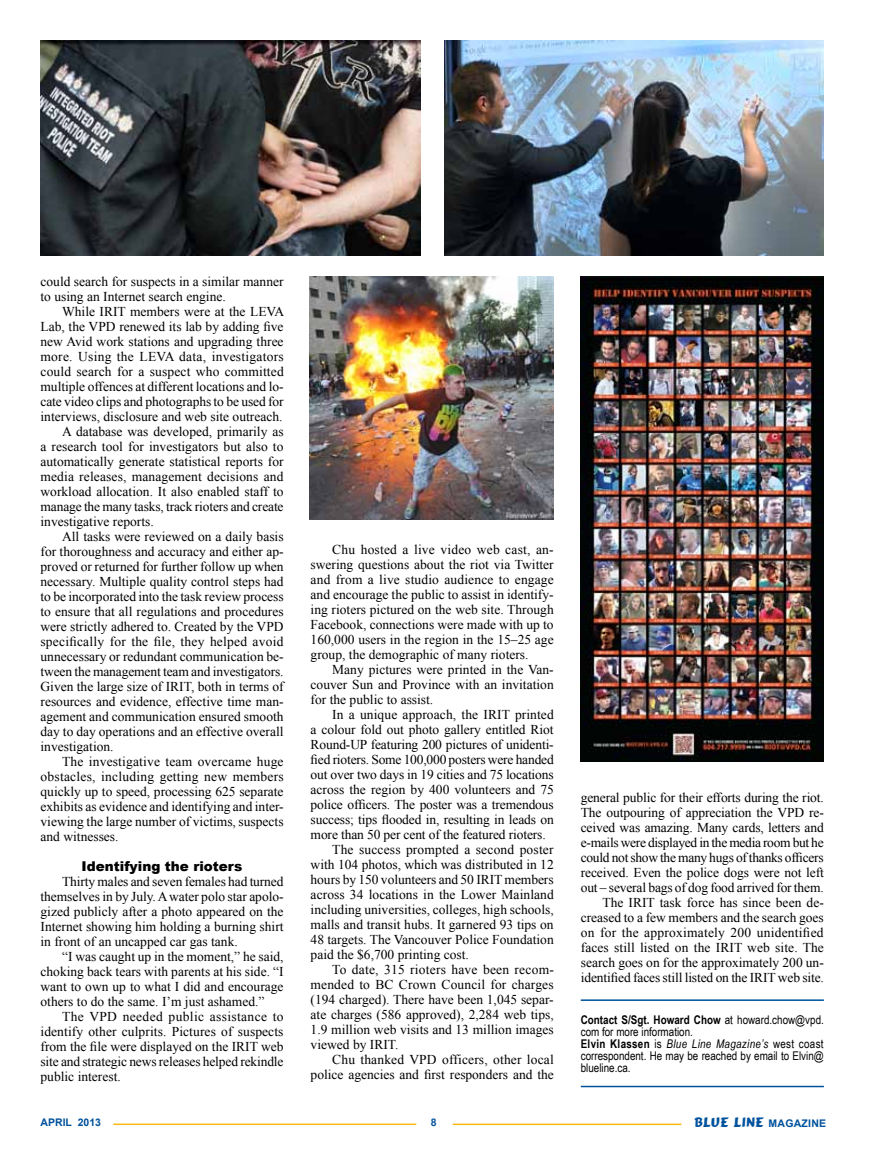
<style>
.page{position:relative;width:878px;height:1175px;background:#fff}
.page>*{position:absolute;margin:0;border:0;box-sizing:border-box;transform-origin:0 0}
.t1{font:13.5px/15px "Times New Roman";color:#000;text-align:justify}
.t2{font:13.5px "Times New Roman";letter-spacing:.02em;color:#000}
.t3{font:900 13.5px "Arial";color:#000}
.t4{font:13.5px "Comic";letter-spacing:.02em;color:#00529c}
.t5{font:12px/12px "Arial Narrow";color:#000}
.t6{font:700 10.5px "Arial";color:#00529c}
.s1{font-weight:700}
.s2{font-style:italic}
.s3{font-family:"Arial";font-weight:700;font-size:10.5px}
</style>
<div class="page">
<hr style="left:113px;top:1123px;width:303px;height:2px;background:#fdb913">
<hr style="left:452px;top:1123px;width:229px;height:2px;background:#fdb913">
<img style="left:41px;top:40px;width:380px;height:216px">
<img style="left:444px;top:40px;width:379px;height:216px">
<img style="left:580px;top:276px;width:243px;height:486px">
<img style="left:310px;top:276px;width:243px;height:243px">
<hr style="left:580px;top:999px;width:243px;height:1px;background:#00529c">
<hr style="left:580px;top:1085px;width:243px;height:2px;background:#00529c">
<p class="t1" style="left:40px;top:273px;width:244px">could search for suspects in a similar manner to using an Internet search engine.</p>
<p class="t1" style="left:62px;top:303px;width:224px">While IRIT members were at the LEVA</p>
<p class="t1" style="left:40px;top:318px;width:244px">Lab, the VPD renewed its lab by adding five</p>
<p class="t1" style="left:40px;top:333px;width:244px">new Avid work stations and upgrading three</p>
<p class="t2" style="left:40px;top:347px;width:245px">more. Using the LEVA data, investigators</p>
<p class="t1" style="left:40px;top:363px;width:245px">could search for a suspect who committed</p>
<p class="t1" style="left:40px;top:378px;width:244px">multiple offences at different locations and lo-</p>
<p class="t1" style="left:40px;top:393px;width:245px">cate video clips and photographs to be used for</p>
<p class="t1" style="left:40px;top:408px;width:243px">interviews, disclosure and web site outreach.</p>
<p class="t1" style="left:62px;top:423px;width:223px">A database was developed, primarily as</p>
<p class="t1" style="left:40px;top:438px;width:244px">a research tool for investigators but also to</p>
<p class="t1" style="left:40px;top:453px;width:244px">automatically generate statistical reports for</p>
<p class="t1" style="left:40px;top:468px;width:244px">media releases, management decisions and</p>
<p class="t1" style="left:40px;top:483px;width:244px">workload allocation. It also enabled staff to</p>
<p class="t1" style="left:40px;top:498px;width:244px">manage the many tasks, track rioters and create</p>
<p class="t1" style="left:40px;top:513px;width:115px">investigative reports.</p>
<p class="t1" style="left:62px;top:528px;width:223px">All tasks were reviewed on a daily basis</p>
<p class="t1" style="left:40px;top:543px;width:244px">for thoroughness and accuracy and either ap-</p>
<p class="t1" style="left:40px;top:558px;width:244px">proved or returned for further follow up when</p>
<p class="t1" style="left:40px;top:573px;width:244px">necessary. Multiple quality control steps had</p>
<p class="t1" style="left:40px;top:588px;width:245px">to be incorporated into the task review process</p>
<p class="t1" style="left:40px;top:603px;width:244px">to ensure that all regulations and procedures</p>
<p class="t1" style="left:40px;top:618px;width:244px">were strictly adhered to. Created by the VPD</p>
<p class="t1" style="left:40px;top:633px;width:244px">specifically for the file, they helped avoid</p>
<p class="t1" style="left:40px;top:648px;width:244px">unnecessary or redundant communication be-</p>
<p class="t1" style="left:40px;top:663px;width:244px">tween the management team and investigators.</p>
<p class="t1" style="left:40px;top:678px;width:244px">Given the large size of IRIT, both in terms of</p>
<p class="t1" style="left:40px;top:693px;width:244px">resources and evidence, effective time man-</p>
<p class="t1" style="left:40px;top:708px;width:244px">agement and communication ensured smooth</p>
<p class="t1" style="left:40px;top:723px;width:244px">day to day operations and an effective overall</p>
<p class="t1" style="left:40px;top:738px;width:75px">investigation.</p>
<p class="t1" style="left:62px;top:753px;width:223px">The investigative team overcame huge</p>
<p class="t2" style="left:40px;top:767px;width:245px">obstacles, including getting new members</p>
<p class="t1" style="left:40px;top:783px;width:244px">quickly up to speed, processing 625 separate</p>
<p class="t1" style="left:40px;top:798px;width:244px">exhibits as evidence and identifying and inter-</p>
<p class="t1" style="left:40px;top:813px;width:244px">viewing the large number of victims, suspects</p>
<p class="t1" style="left:40px;top:828px;width:79px">and witnesses.</p>
<p class="t3" style="left:82px;top:856px;width:162px">I dentifying the rioters</p>
<p class="t1" style="left:40px;top:873px;width:244px;text-indent:22px">Thirty males and seven females had turned themselves in by July. A water polo star apolo&shy;gized publicly after a photo appeared on the Internet showing him holding a burning shirt in front of an uncapped car gas tank.</p>
<p class="t1" style="left:40px;top:948px;width:244px;text-indent:22px">“I was caught up in the moment,” he said, choking back tears with parents at his side. “I want to own up to what I did and encourage others to do the same. I’m just ashamed.”</p>
<p class="t1" style="left:40px;top:1008px;width:245px;text-indent:22px">The VPD needed public assistance to identify other culprits. Pictures of suspects from the file were displayed on the IRIT web site and strategic news releases helped rekindle public interest.</p>
<p class="t1" style="left:310px;top:542px;width:245px;text-indent:22px">Chu hosted a live video web cast, an&shy;swering questions about the riot via Twitter and from a live studio audience to engage and encourage the public to assist in identify&shy;ing rioters pictured on the web site. Through Facebook, connections were made with up to 160,000 users in the region in the 15–25 age group, the demographic of many rioters.</p>
<p class="t1" style="left:310px;top:661px;width:244px;text-indent:22px">Many pictures were printed in the Van&shy;couver Sun and Province with an invitation for the public to assist.</p>
<p class="t1" style="left:332px;top:706px;width:223px">In a unique approach, the IRIT printed</p>
<p class="t1" style="left:310px;top:721px;width:244px">a colour fold out photo gallery entitled Riot</p>
<p class="t1" style="left:310px;top:736px;width:245px">Round-UP featuring 200 pictures of unidenti-</p>
<p class="t1" style="left:310px;top:751px;width:245px">fied rioters. Some 100,000 posters were handed</p>
<p class="t1" style="left:310px;top:766px;width:244px">out over two days in 19 cities and 75 locations</p>
<p class="t1" style="left:310px;top:781px;width:245px">across the region by 400 volunteers and 75</p>
<p class="t1" style="left:310px;top:796px;width:245px">police officers. The poster was a tremendous</p>
<p class="t1" style="left:310px;top:811px;width:244px">success; tips flooded in, resulting in leads on</p>
<p class="t1" style="left:310px;top:826px;width:236px">more than 50 per cent of the featured rioters.</p>
<p class="t1" style="left:332px;top:841px;width:223px">The success prompted a second poster</p>
<p class="t1" style="left:310px;top:856px;width:244px">with 104 photos, which was distributed in 12</p>
<p class="t1" style="left:310px;top:871px;width:244px">hours by 150 volunteers and 50 IRIT members</p>
<p class="t1" style="left:310px;top:886px;width:245px">across 34 locations in the Lower Mainland</p>
<p class="t1" style="left:310px;top:901px;width:244px">including universities, colleges, high schools,</p>
<p class="t1" style="left:310px;top:916px;width:244px">malls and transit hubs. It garnered 93 tips on</p>
<p class="t1" style="left:310px;top:931px;width:244px">48 targets. The Vancouver Police Foundation</p>
<p class="t1" style="left:310px;top:946px;width:160px">paid the $6,700 printing cost.</p>
<p class="t1" style="left:332px;top:961px;width:223px">To date, 315 rioters have been recom-</p>
<p class="t1" style="left:310px;top:976px;width:244px">mended to BC Crown Council for charges</p>
<p class="t1" style="left:310px;top:991px;width:244px">(194 charged). There have been 1,045 separ-</p>
<p class="t1" style="left:310px;top:1006px;width:244px">ate charges (586 approved), 2,284 web tips,</p>
<p class="t1" style="left:310px;top:1021px;width:244px">1.9 million web visits and 13 million images</p>
<p class="t1" style="left:310px;top:1036px;width:89px">viewed by IRIT.</p>
<p class="t1" style="left:332px;top:1051px;width:223px">Chu thanked VPD officers, other local</p>
<p class="t1" style="left:310px;top:1066px;width:245px">police agencies and first responders and the</p>
<p class="t1" style="left:580px;top:789px;width:245px;text-align:right">general public for their efforts during the riot.<br>The outpouring of appreciation the VPD re&shy;ceived was amazing. Many cards, letters and e-mails were displayed in the media room but he could not show the many hugs of thanks officers received. Even the police dogs were not left out – several bags of dog food arrived for them.<br>The IRIT task force has since been de&shy;creased to a few members and the search goes on for the approximately 200 unidentified faces still listed on the IRIT web site. The search goes on for the approximately 200 un&shy;identified faces still listed on the IRIT web site.</p>
<p class="t5" style="left:580px;top:1013px;width:245px"><span class="s1">Contact S/Sgt. Howard Chow</span> at howard.chow@vpd. com for more information.<br><span class="s1">Elvin Klassen</span> is <span class="s2">Blue Line Magazine’s</span> west coast correspondent. He may be reached by email to Elvin@ blueline.ca.</p>
<p class="t6" style="left:41px;top:1115px;width:62px">APRIL 2013</p>
<p class="t6" style="left:431px;top:1115px;width:7px">8</p>
<p class="t4" style="left:694px;top:1113px;width:133px">BLUE LINE <span class="s3">MAGAZINE</span></p>
</div>
